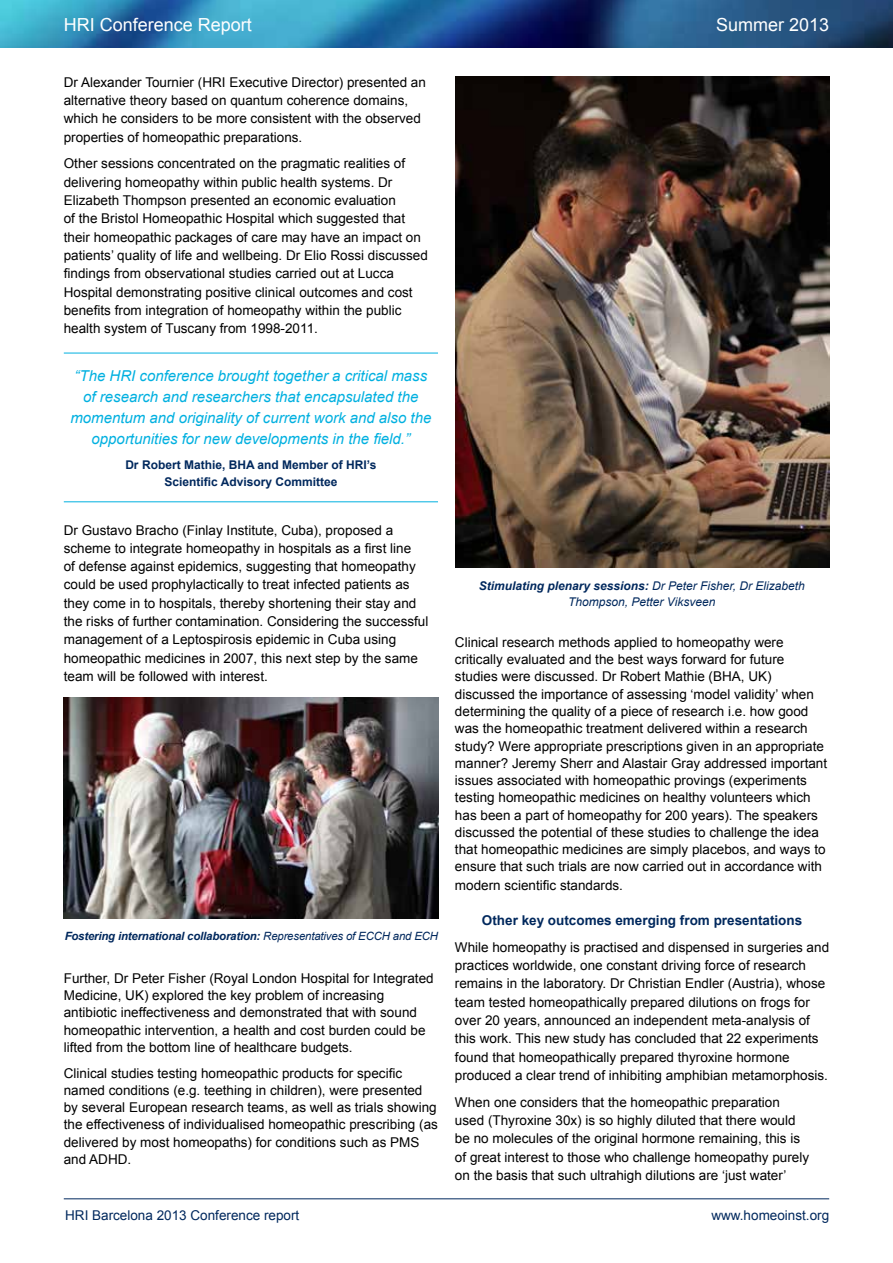
<style>
.page{position:relative;width:893px;height:1263px;background:#fff}
.page>*{position:absolute;margin:0;border:0;box-sizing:border-box;transform-origin:0 0}
.t1{font:18px "Arial";color:#fff}
.t2{font:italic 15px/21px "Arial";color:#00b0e0;text-align:center}
.t3{font:13.5px/18.3px "Arial";color:#000}
.t4{font:13.5px "Arial";color:#00285d}
.t5{font:700 13.5px "Arial";color:#00285d}
.t6{font:italic 12px/16.5px "Arial";color:#00285d;text-align:center}
.t7{font:700 12px/16.5px "Arial";color:#00285d;text-align:center}
.t8{font:italic 700 11.4px "Arial";letter-spacing:-.015em;color:#00285d}
.s1{font-weight:400}
.s2{font-weight:700}
</style>
<div class="page">
<hr style="left:64px;top:1198px;width:765px;height:1px;background:#00285d">
<img style="left:0;top:0;width:893px;height:47px">
<img style="left:64px;top:697px;width:374px;height:221px">
<img style="left:455px;top:77px;width:374px;height:490px">
<hr style="left:64px;top:353px;width:374px;height:1px;background:#00b0e0">
<hr style="left:64px;top:501px;width:374px;height:1px;background:#00b0e0">
<h1 class="t1" style="left:64px;top:13px;width:190px">HRI Conference Report</h1>
<h1 class="t1" style="left:716px;top:13px;width:115px">Summer 2013</h1>
<p class="t3" style="left:64px;top:73px;width:364px">Dr Alexander Tournier (HRI Executive Director) presented an alternative theory based on quantum coherence domains, which he considers to be more consistent with the observed properties of homeopathic preparations.</p>
<p class="t3" style="left:64px;top:155px;width:366px">Other sessions concentrated on the pragmatic realities of delivering homeopathy within public health systems. Dr Elizabeth Thompson presented an economic evaluation<br>of the Bristol Homeopathic Hospital which suggested that their homeopathic packages of care may have an impact on patients’ quality of life and wellbeing. Dr Elio Rossi discussed findings from observational studies carried out at Lucca Hospital demonstrating positive clinical outcomes and cost benefits from integration of homeopathy within the public health system of Tuscany from 1998-2011.</p>
<p class="t2" style="left:70px;top:366px;width:362px">“The HRI conference brought together a critical mass of research and researchers that encapsulated the momentum and originality of current work and also the opportunities for new developments in the field.”</p>
<p class="t7" style="left:125px;top:457px;width:253px">Dr Robert Mathie, BHA and Member of HRI’s<br>Scientific Advisory Committee</p>
<p class="t3" style="left:64px;top:521px;width:366px">Dr Gustavo Bracho (Finlay Institute, Cuba), proposed a scheme to integrate homeopathy in hospitals as a first line<br>of defense against epidemics, suggesting that homeopathy could be used prophylactically to treat infected patients as they come in to hospitals, thereby shortening their stay and the risks of further contamination. Considering the successful management of a Leptospirosis epidemic in Cuba using homeopathic medicines in 2007, this next step by the same team will be followed with interest.</p>
<p class="t8" style="left:65px;top:928px;width:375px">Fostering international collaboration: <span class="s1">Representatives of ECCH and ECH</span></p>
<p class="t3" style="left:64px;top:969px;width:371px;line-height:17.2px">Further, Dr Peter Fisher (Royal London Hospital for Integrated Medicine, UK) explored the key problem of increasing antibiotic ineffectiveness and demonstrated that with sound homeopathic intervention, a health and cost burden could be lifted from the bottom line of healthcare budgets.</p>
<p class="t3" style="left:64px;top:1064px;width:376px;line-height:17.2px">Clinical studies testing homeopathic products for specific named conditions (e.g. teething in children), were presented by several European research teams, as well as trials showing the effectiveness of individualised homeopathic prescribing (as delivered by most homeopaths) for conditions such as PMS and ADHD.</p>
<p class="t6" style="left:479px;top:577px;width:328px"><span class="s2">Stimulating plenary sessions:</span> Dr Peter Fisher, Dr Elizabeth<br>Thompson, Petter Viksveen</p>
<p class="t3" style="left:455px;top:634px;width:374px;line-height:17.4px">Clinical research methods applied to homeopathy were critically evaluated and the best ways forward for future studies were discussed. Dr Robert Mathie (BHA, UK) discussed the importance of assessing ‘model validity’ when determining the quality of a piece of research i.e. how good was the homeopathic treatment delivered within a research study? Were appropriate prescriptions given in an appropriate manner? Jeremy Sherr and Alastair Gray addressed important issues associated with homeopathic provings (experiments testing homeopathic medicines on healthy volunteers which has been a part of homeopathy for 200 years). The speakers discussed the potential of these studies to challenge the idea that homeopathic medicines are simply placebos, and ways to ensure that such trials are now carried out in accordance with modern scientific standards.</p>
<p class="t5" style="left:482px;top:911px;width:322px">Other key outcomes emerging from presentations</p>
<p class="t3" style="left:455px;top:938px;width:376px">While homeopathy is practised and dispensed in surgeries and practices worldwide, one constant driving force of research remains in the laboratory. Dr Christian Endler (Austria), whose team tested homeopathically prepared dilutions on frogs for over 20 years, announced an independent meta-analysis of this work. This new study has concluded that 22 experiments found that homeopathically prepared thyroxine hormone produced a clear trend of inhibiting amphibian metamorphosis.</p>
<p class="t3" style="left:455px;top:1093px;width:356px">When one considers that the homeopathic preparation used (Thyroxine 30x) is so highly diluted that there would be no molecules of the original hormone remaining, this is of great interest to those who challenge homeopathy purely on the basis that such ultrahigh dilutions are ‘just water’</p>
<p class="t4" style="left:65px;top:1206px;width:236px">HRI Barcelona 2013 Conference report</p>
<p class="t4" style="left:711px;top:1206px;width:119px">www.homeoinst.org</p>
</div>
